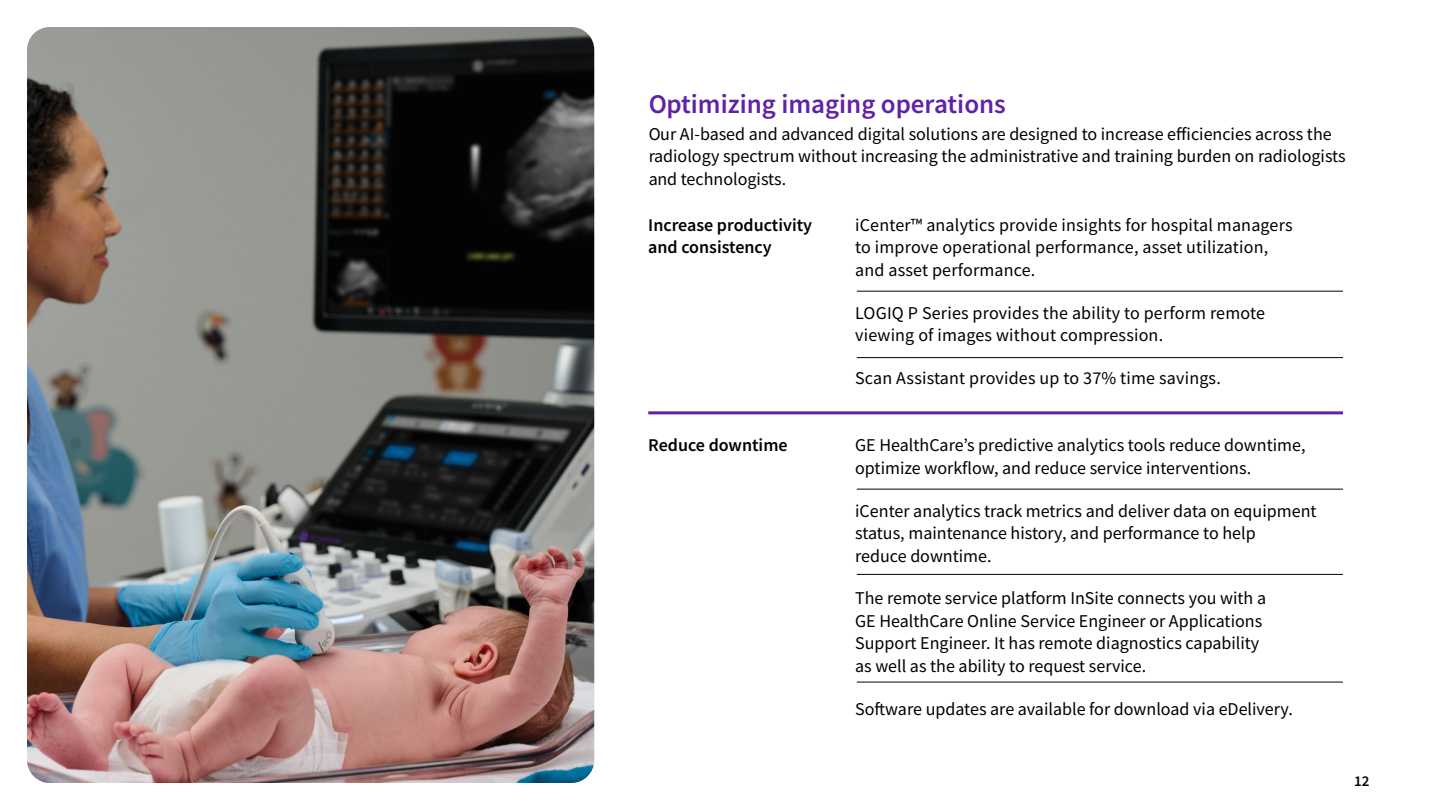
<style>
.page{position:relative;width:1437px;height:810px;background:#fff}
.page>*{position:absolute;margin:0;border:0;box-sizing:border-box;transform-origin:0 0}
.t1{font:600 27px "Source Sans Pro";color:#6022a6}
.t2{font:18px/22.5px "Source Sans Pro";color:#000}
.t3{font:600 18px/22.5px "Source Sans Pro";color:#000}
.t4{font:600 15px "Source Sans Pro";color:#000}
</style>
<div class="page">
<hr style="left:856px;top:489px;width:486px;height:1px;background:#000">
<hr style="left:856px;top:574px;width:486px;height:1px;background:#000">
<hr style="left:856px;top:682px;width:486px;height:1px;background:#000">
<hr style="left:856px;top:291px;width:486px;height:1px;background:#000">
<hr style="left:856px;top:357px;width:486px;height:1px;background:#000">
<img style="left:27px;top:27px;width:567px;height:756px">
<hr style="left:648px;top:411px;width:694px;height:3px;background:#6022a6">
<h1 class="t1" style="left:648px;top:86px;width:359px">Optimizing imaging operations</h1>
<p class="t2" style="left:648px;top:123px;width:699px">Our AI-based and advanced digital solutions are designed to increase efficiencies across the radiology spectrum without increasing the administrative and training burden on radiologists and technologists.</p>
<p class="t3" style="left:648px;top:214px;width:165px">Increase productivity and consistency</p>
<p class="t2" style="left:855px;top:214px;width:439px">iCenter™ analytics provide insights for hospital managers to improve operational performance, asset utilization, and asset performance.</p>
<p class="t2" style="left:855px;top:301px;width:411px">LOGIQ P Series provides the ability to perform remote viewing of images without compression.</p>
<p class="t2" style="left:855px;top:367px;width:367px">Scan Assistant provides up to 37% time savings.</p>
<p class="t3" style="left:648px;top:434px;width:141px">Reduce downtime</p>
<p class="t2" style="left:855px;top:434px;width:452px">GE HealthCare’s predictive analytics tools reduce downtime, optimize workflow, and reduce service interventions.</p>
<p class="t2" style="left:855px;top:499px;width:463px">iCenter analytics track metrics and deliver data on equipment status, maintenance history, and performance to help<br>reduce downtime.</p>
<p class="t2" style="left:855px;top:587px;width:412px">The remote service platform InSite connects you with a GE HealthCare Online Service Engineer or Applications Support Engineer. It has remote diagnostics capability as well as the ability to request service.</p>
<p class="t2" style="left:855px;top:697px;width:439px">Software updates are available for download via eDelivery.</p>
<p class="t4" style="left:1354px;top:771px;width:17px">12</p>
</div>
